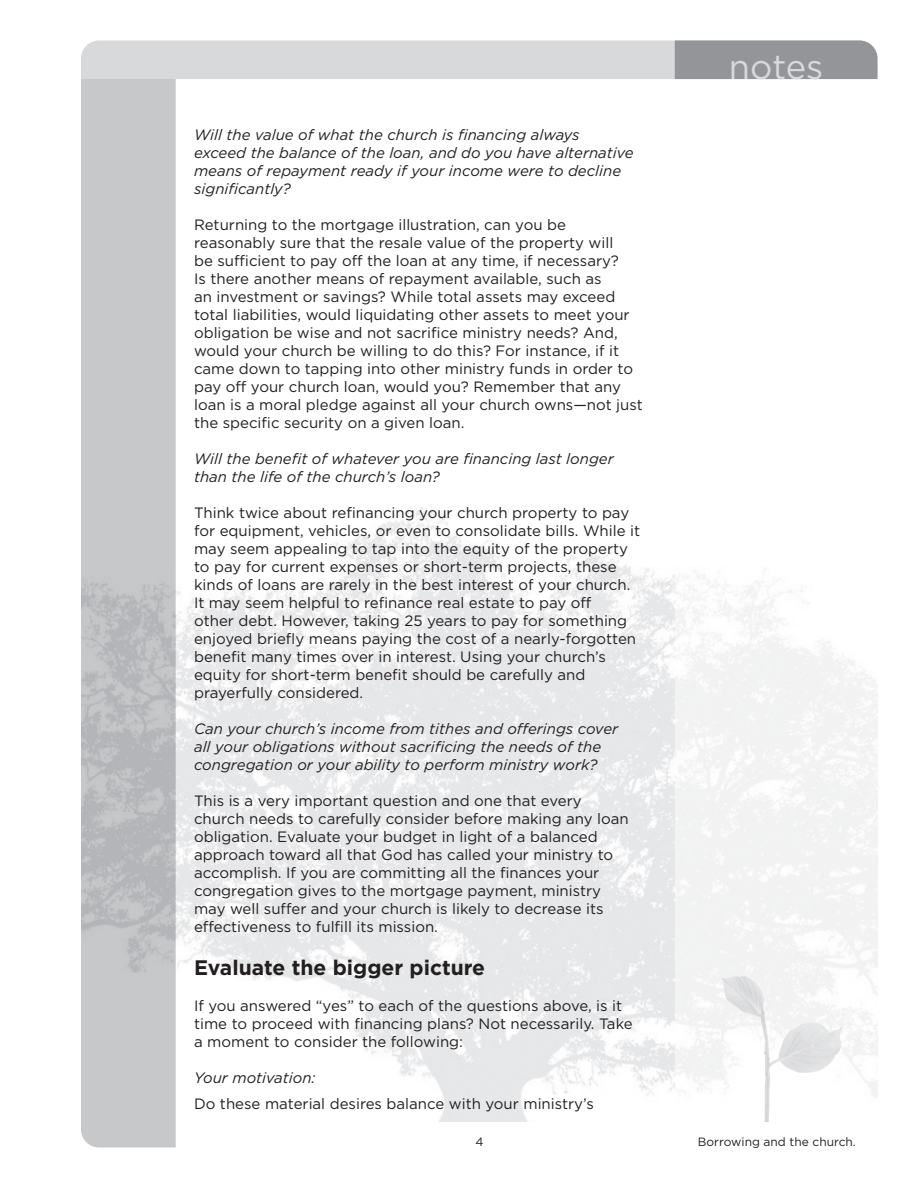
<style>
.page{position:relative;width:918px;height:1188px;background:#fff}
.page>*{position:absolute;margin:0;border:0;box-sizing:border-box;transform-origin:0 0}
.t1{font:34.5px "Gotham";color:#d8d9db}
.Heading_Text{font:700 21px "Gotham";color:#231f20}
.Body_Text{font:15px/18px "Gotham";color:#231f20}
.Body_Text-2{font:italic 15px/18px "Gotham";color:#231f20}
.t2{font:12px "Gotham";color:#231f20}
</style>
<div class="page">
<div style="left:81px;top:79px;width:95px;height:1069px;background:#c7c8ca"></div>
<img style="left:81px;top:506px;width:594px;height:615px">
<div style="left:675px;top:67px;width:203px;height:1054px;background:linear-gradient(to right,#f9f9fa,#fbfbfb)"></div>
<svg style="left:81px;top:40px;width:797px;height:39px;background:#c7c8ca"></svg>
<p class="Body_Text-2" style="left:194px;top:126px;width:441px">Will the value of what the church is financing always exceed the balance of the loan, and do you have alternative means of repayment ready if your income were to decline significantly?</p>
<p class="Body_Text" style="left:194px;top:216px;width:450px">Returning to the mortgage illustration, can you be reasonably sure that the resale value of the property will<br>be sufficient to pay off the loan at any time, if necessary?<br>Is there another means of repayment available, such as<br>an investment or savings? While total assets may exceed total liabilities, would liquidating other assets to meet your obligation be wise and not sacrifice ministry needs? And, would your church be willing to do this? For instance, if it came down to tapping into other ministry funds in order to pay off your church loan, would you? Remember that any loan is a moral pledge against all your church owns—not just the specific security on a given loan.</p>
<p class="Body_Text-2" style="left:194px;top:450px;width:421px">Will the benefit of whatever you are financing last longer than the life of the church’s loan?</p>
<p class="Body_Text" style="left:194px;top:504px;width:448px">Think twice about refinancing your church property to pay for equipment, vehicles, or even to consolidate bills. While it may seem appealing to tap into the equity of the property to pay for current expenses or short-term projects, these kinds of loans are rarely in the best interest of your church.<br>It may seem helpful to refinance real estate to pay off<br>other debt. However, taking 25 years to pay for something enjoyed briefly means paying the cost of a nearly-forgotten benefit many times over in interest. Using your church’s equity for short-term benefit should be carefully and prayerfully considered.</p>
<p class="Body_Text-2" style="left:194px;top:720px;width:426px">Can your church’s income from tithes and offerings cover all your obligations without sacrificing the needs of the congregation or your ability to perform ministry work?</p>
<p class="Body_Text" style="left:194px;top:792px;width:436px">This is a very important question and one that every church needs to carefully consider before making any loan obligation. Evaluate your budget in light of a balanced approach toward all that God has called your ministry to accomplish. If you are committing all the finances your congregation gives to the mortgage payment, ministry may well suffer and your church is likely to decrease its effectiveness to fulfill its mission.</p>
<p class="Heading_Text" style="left:194px;top:956px;width:293px">Evaluate the bigger picture</p>
<p class="Body_Text" style="left:194px;top:997px;width:440px">If you answered “yes” to each of the questions above, is it time to proceed with financing plans? Not necessarily. Take a moment to consider the following:</p>
<p class="Body_Text-2" style="left:194px;top:1069px;width:123px">Your motivation:</p>
<p class="Body_Text" style="left:194px;top:1094px;width:401px">Do these material desires balance with your ministry’s</p>
<h1 class="t1" style="left:729px;top:47px;width:96px">notes</h1>
<p class="t2" style="left:698px;top:1135px;width:160px">Borrowing and the church.</p>
</div>
